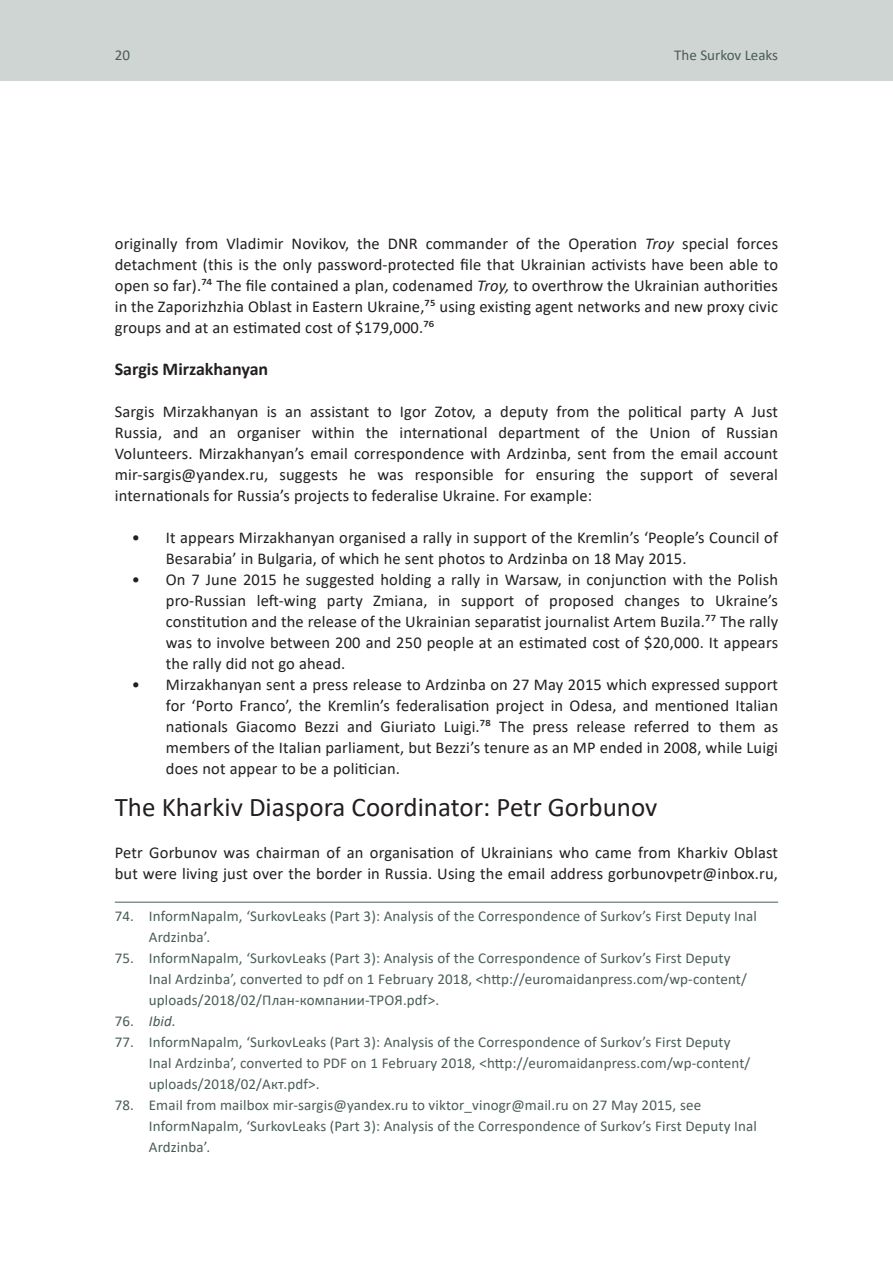
<style>
.page{position:relative;width:893px;height:1263px;background:#fff}
.page>*{position:absolute;margin:0;border:0;box-sizing:border-box;transform-origin:0 0}
.t1{font:27px "Calibri";color:#231f20}
.t2{font:700 18px "Calibri";color:#231f20}
.t3{font:16.5px/21px "Calibri";letter-spacing:.01em;color:#231f20;text-align:justify}
.t4{font:15px/21px "Calibri";letter-spacing:.01em;color:#495c56}
.t5{font:italic 15px "Calibri";color:#495c56}
.s1{font-style:italic}
.s2{font-style:normal}
</style>
<div class="page">
<div style="left:0;top:0;width:893px;height:81px;background:#cfd5d3"></div>
<hr style="left:115px;top:902px;width:663px;height:1px;background:#495c56">
<p class="t4" style="left:115px;top:44px;width:17px">20</p>
<p class="t4" style="left:674px;top:44px;width:105px">The Surkov Leaks</p>
<p class="t3" style="left:115px;top:232px;width:665px">originally from Vladimir Novikov, the DNR commander of the Operation <span class="s1">Troy</span> special forces detachment (this is the only password-protected file that Ukrainian activists have been able to open so far).74 The file contained a plan, codenamed <span class="s1">Troy,</span> to overthrow the Ukrainian authorities in the Zaporizhzhia Oblast in Eastern Ukraine,75 using existing agent networks and new proxy civic groups and at an estimated cost of $179,000.76</p>
<p class="t2" style="left:115px;top:356px;width:155px">Sargis Mirzakhanyan</p>
<p class="t3" style="left:115px;top:400px;width:665px">Sargis Mirzakhanyan is an assistant to Igor Zotov, a deputy from the political party A Just Russia, and an organiser within the international department of the Union of Russian Volunteers. Mirzakhanyan’s email correspondence with Ardzinba, sent from the email account mir-sargis@yandex.ru, suggests he was responsible for ensuring the support of several internationals for Russia’s projects to federalise Ukraine. For example:</p>
<p class="t3" style="left:166px;top:526px;width:614px;text-indent:-34px">• It appears Mirzakhanyan organised a rally in support of the Kremlin’s ‘People’s Council of<br>Besarabia’ in Bulgaria, of which he sent photos to Ardzinba on 18 May 2015.</p>
<p class="t3" style="left:166px;top:568px;width:614px;text-indent:-34px">• On 7 June 2015 he suggested holding a rally in Warsaw, in conjunction with the Polish pro-Russian left-wing party Zmiana, in support of proposed changes to Ukraine’s constitution and the release of the Ukrainian separatist journalist Artem Buzila.77 The rally was to involve between 200 and 250 people at an estimated cost of $20,000. It appears the rally did not go ahead.</p>
<p class="t3" style="left:166px;top:673px;width:614px;text-indent:-34px">• Mirzakhanyan sent a press release to Ardzinba on 27 May 2015 which expressed support for ‘Porto Franco’, the Kremlin’s federalisation project in Odesa, and mentioned Italian nationals Giacomo Bezzi and Giuriato Luigi.78 The press release referred to them as members of the Italian parliament, but Bezzi’s tenure as an MP ended in 2008, while Luigi does not appear to be a politician.</p>
<h1 class="t1" style="left:115px;top:788px;width:544px">The Kharkiv Diaspora Coordinator: Petr Gorbunov</h1>
<p class="t3" style="left:115px;top:841px;width:665px">Petr Gorbunov was chairman of an organisation of Ukrainians who came from Kharkiv Oblast but were living just over the border in Russia. Using the email address gorbunovpetr@inbox.ru,</p>
<p class="t4" style="left:149px;top:905px;width:610px;text-indent:-34px">74. InformNapalm, ‘SurkovLeaks (Part 3): Analysis of the Correspondence of Surkov’s First Deputy Inal<br>Ardzinba’.</p>
<p class="t4" style="left:149px;top:947px;width:599px;text-indent:-34px">75. InformNapalm, ‘SurkovLeaks (Part 3): Analysis of the Correspondence of Surkov’s First Deputy<br>Inal Ardzinba’, converted to pdf on 1 February 2018, &lt;http://euromaidanpress.com/wp-content/ uploads/2018/02/План-компании-ТРОЯ.pdf&gt;.</p>
<p class="t5" style="left:115px;top:1010px;width:63px"><span class="s2">76.</span> Ibid.</p>
<p class="t4" style="left:149px;top:1031px;width:603px;text-indent:-34px">77. InformNapalm, ‘SurkovLeaks (Part 3): Analysis of the Correspondence of Surkov’s First Deputy<br>Inal Ardzinba’, converted to PDF on 1 February 2018, &lt;http://euromaidanpress.com/wp-content/ uploads/2018/02/Акт.pdf&gt;.</p>
<p class="t4" style="left:149px;top:1094px;width:610px;text-indent:-34px">78. Email from mailbox mir-sargis@yandex.ru to viktor_vinogr@mail.ru on 27 May 2015, see<br>InformNapalm, ‘SurkovLeaks (Part 3): Analysis of the Correspondence of Surkov’s First Deputy Inal<br>Ardzinba’.</p>
</div>
